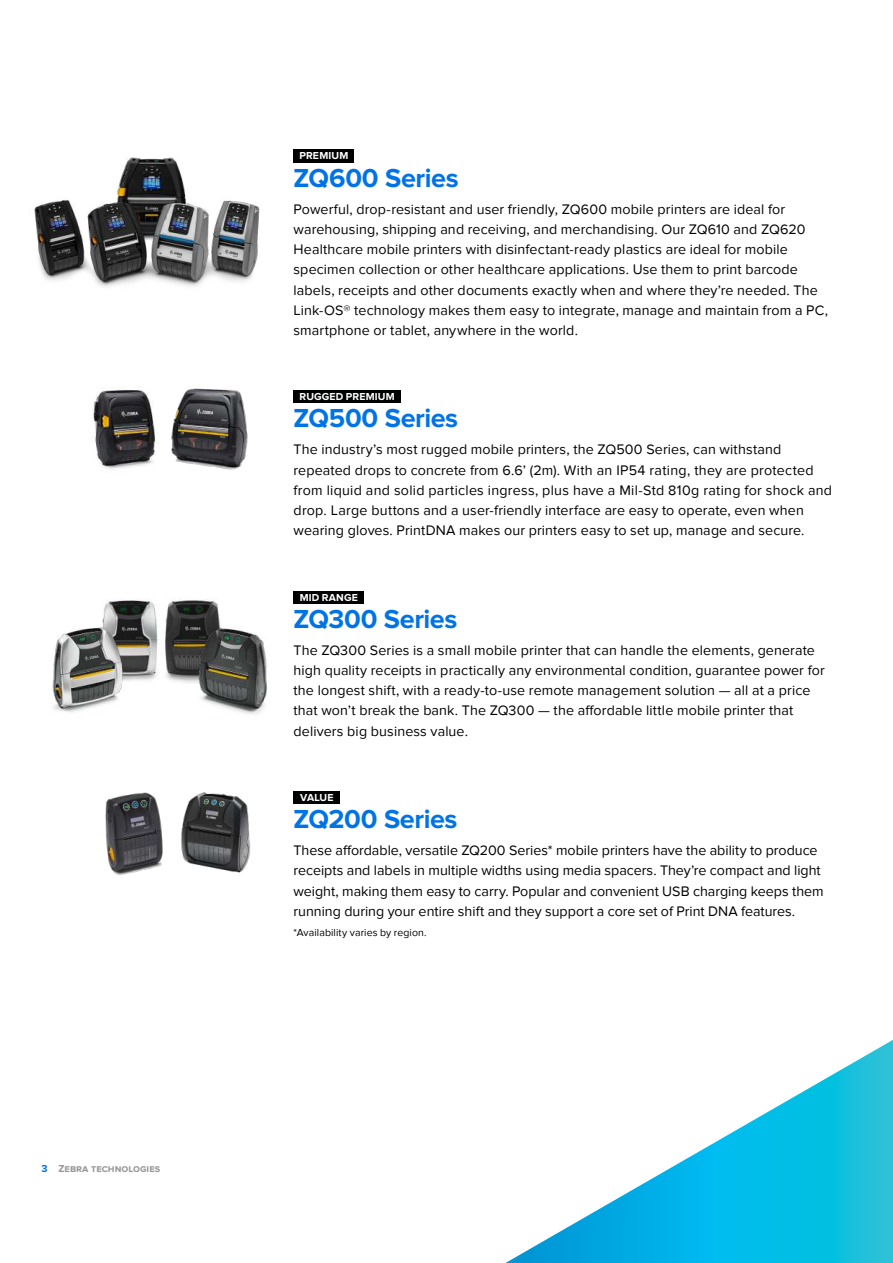
<style>
.page{position:relative;width:893px;height:1263px;background:#fff}
.page>*{position:absolute;margin:0;border:0;box-sizing:border-box;transform-origin:0 0}
.t1{font:700 27px "Proxima Nova";letter-spacing:-.015em;color:#0073e6}
.t2{font:14.25px/20.2px "Proxima Nova";letter-spacing:.01em;color:#000}
.t3{font:700 10.5px "Proxima Nova";letter-spacing:.015em;color:#fff}
.t4{font:10.5px "Proxima Nova";letter-spacing:.01em;color:#000}
.t5{font:700 10.5px "Proxima Nova";color:#989899}
.s1{color:#0073e6}
</style>
<div class="page">
<div style="left:294px;top:149px;width:60px;height:14px;background:#000101"></div>
<div style="left:294px;top:390px;width:107px;height:13px;background:#000101"></div>
<div style="left:294px;top:590px;width:70px;height:13px;background:#000101"></div>
<div style="left:294px;top:791px;width:46px;height:13px;background:#000101"></div>
<img style="left:103px;top:600px;width:57px;height:81px">
<img style="left:165px;top:599px;width:54px;height:84px">
<img style="left:189px;top:616px;width:78px;height:98px">
<img style="left:52px;top:617px;width:76px;height:95px">
<svg style="left:505px;top:1040px;width:388px;height:223px"></svg>
<img style="left:117px;top:157px;width:69px;height:41px">
<img style="left:34px;top:198px;width:226px;height:89px">
<img style="left:93px;top:386px;width:52px;height:83px">
<img style="left:145px;top:388px;width:103px;height:82px">
<img style="left:105px;top:792px;width:44px;height:83px">
<img style="left:149px;top:792px;width:102px;height:81px">
<p class="t5" style="left:41px;top:1163px;width:120px"><span class="s1">3</span> Zebra technologies</p>
<p class="t3" style="left:299px;top:151px;width:50px">PREMIUM</p>
<h1 class="t1" style="left:294px;top:165px;width:166px">ZQ600 Series</h1>
<p class="t2" style="left:294px;top:199px;width:536px">Powerful, drop-resistant and user friendly, ZQ600 mobile printers are ideal for warehousing, shipping and receiving, and merchandising. Our ZQ610 and ZQ620<br>Healthcare mobile printers with disinfectant-ready plastics are ideal for mobile specimen collection or other healthcare applications. Use them to print barcode labels, receipts and other documents exactly when and where they’re needed. The Link-OS® technology makes them easy to integrate, manage and maintain from a PC, smartphone or tablet, anywhere in the world.</p>
<p class="t3" style="left:300px;top:392px;width:97px">RUGGED PREMIUM</p>
<h1 class="t1" style="left:294px;top:406px;width:166px">ZQ500 Series</h1>
<p class="t2" style="left:294px;top:440px;width:540px">The industry’s most rugged mobile printers, the ZQ500 Series, can withstand repeated drops to concrete from 6.6’ (2m). With an IP54 rating, they are protected from liquid and solid particles ingress, plus have a Mil-Std 810g rating for shock and drop. Large buttons and a user-friendly interface are easy to operate, even when wearing gloves. PrintDNA makes our printers easy to set up, manage and secure.</p>
<p class="t3" style="left:300px;top:592px;width:60px">MID RANGE</p>
<h1 class="t1" style="left:294px;top:606px;width:165px">ZQ300 Series</h1>
<p class="t2" style="left:294px;top:640px;width:533px">The ZQ300 Series is a small mobile printer that can handle the elements, generate high quality receipts in practically any environmental condition, guarantee power for the longest shift, with a ready-to-use remote management solution — all at a price that won’t break the bank. The ZQ300 — the affordable little mobile printer that delivers big business value.</p>
<p class="t3" style="left:300px;top:793px;width:35px">VALUE</p>
<h1 class="t1" style="left:294px;top:807px;width:165px">ZQ200 Series</h1>
<p class="t2" style="left:294px;top:840px;width:532px">These affordable, versatile ZQ200 Series* mobile printers have the ability to produce receipts and labels in multiple widths using media spacers. They’re compact and light weight, making them easy to carry. Popular and convenient USB charging keeps them running during your entire shift and they support a core set of Print DNA features.</p>
<p class="t4" style="left:294px;top:926px;width:134px">*Availability varies by region.</p>
</div>
